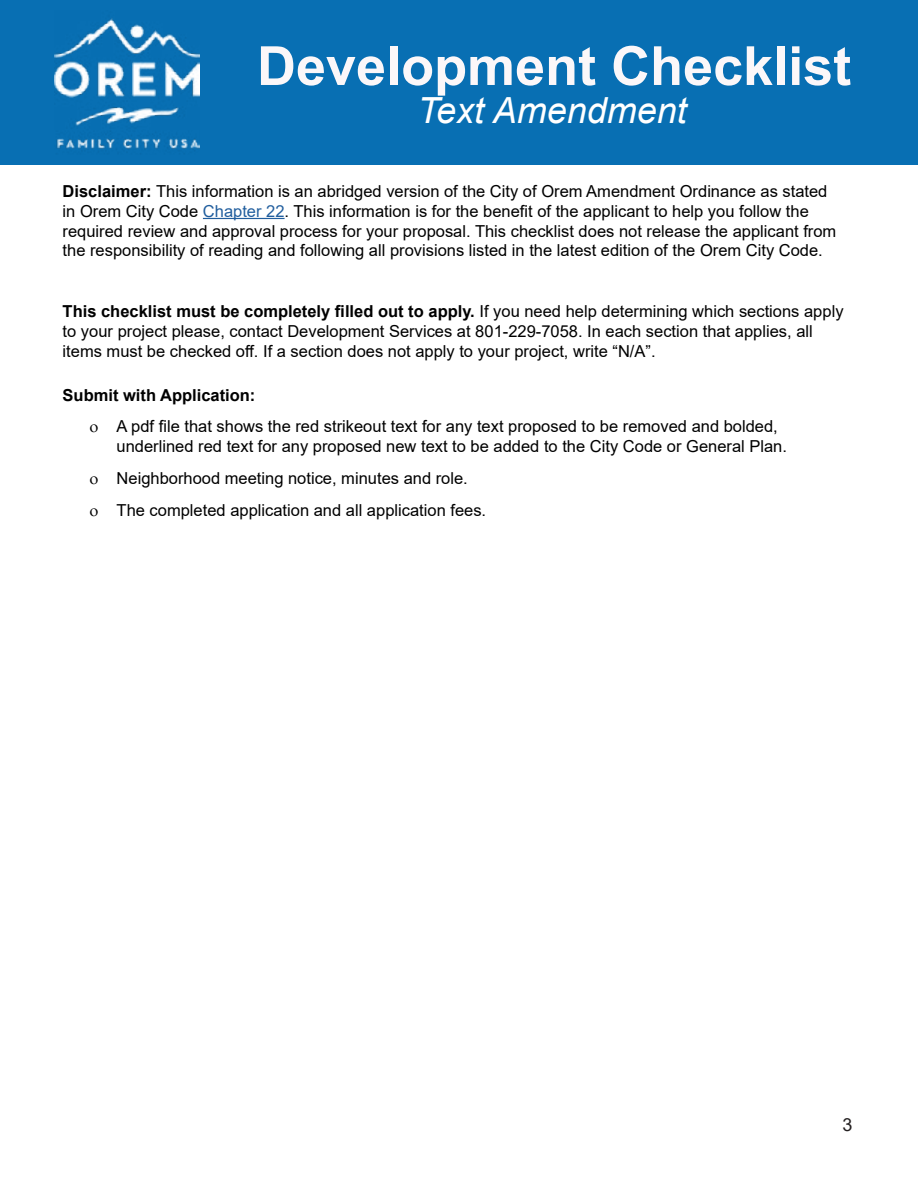
<style>
.page{position:relative;width:918px;height:1188px;background:#fff}
.page>*{position:absolute;margin:0;border:0;box-sizing:border-box;transform-origin:0 0}
.t1{font:700 54px "Arial";color:#fbf7f9}
.t2{font:italic 36px "Arial";color:#fff}
.t3{font:18px "Arial";color:#231f20}
.t4{font:16.5px/19.8px "Arial";color:#000}
.t5{font:700 16.5px "Arial";color:#000}
.s1{font-weight:700}
.s2{color:#215e9e}
</style>
<div class="page">
<div style="left:0;top:0;width:918px;height:164px;background:#086fb3"></div>
<hr style="left:203px;top:218px;width:82px;height:1px;background:#215e9e">
<img style="left:55px;top:18px;width:144px;height:131px">
<h1 class="t1" style="left:257px;top:28px;width:596px">Development Checklist</h1>
<h2 class="t2" style="left:418px;top:87px;width:271px">Text Amendment</h2>
<p class="t4" style="left:63px;top:181px;width:775px"><span class="s1">Disclaimer:</span> This information is an abridged version of the City of Orem Amendment Ordinance as stated in Orem City Code <span class="s2">Chapter 22</span>. This information is for the benefit of the applicant to help you follow the required review and approval process for your proposal. This checklist does not release the applicant from the responsibility of reading and following all provisions listed in the latest edition of the Orem City Code.</p>
<p class="t4" style="left:63px;top:301px;width:782px"><span class="s1">This checklist must be completely filled out to apply.</span> If you need help determining which sections apply to your project please, contact Development Services at 801-229-7058. In each section that applies, all items must be checked off. If a section does not apply to your project, write “N/A”.</p>
<p class="t5" style="left:63px;top:383px;width:194px">Submit with Application:</p>
<p class="t4" style="left:117px;top:417px;width:672px">A pdf file that shows the red strikeout text for any text proposed to be removed and bolded, underlined red text for any proposed new text to be added to the City Code or General Plan.</p>
<p class="t4" style="left:117px;top:462px;width:371px;line-height:31.8px">Neighborhood meeting notice, minutes and role.<br>The completed application and all application fees.</p>
<p class="t3" style="left:842px;top:1112px;width:12px">3</p>
</div>
